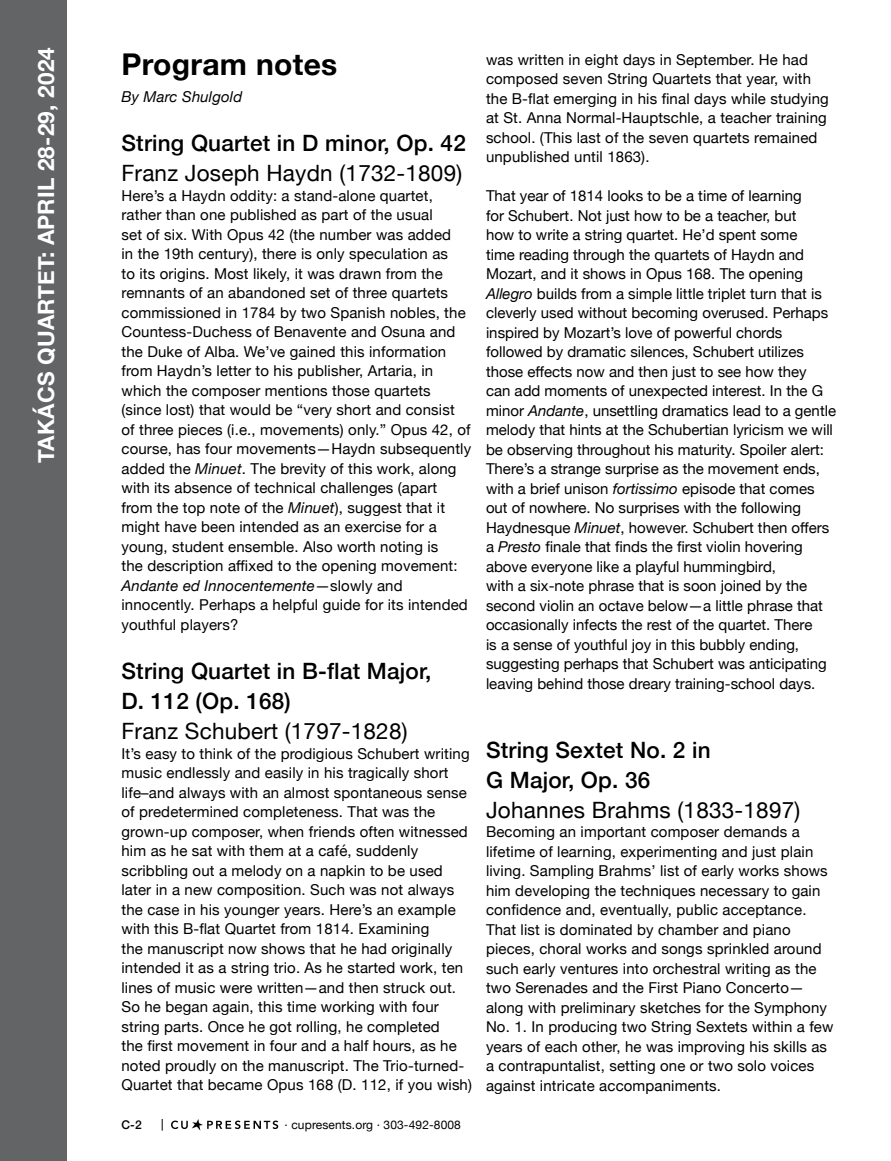
<style>
.page{position:relative;width:891px;height:1161px;background:#fff}
.page>*{position:absolute;margin:0;border:0;box-sizing:border-box;transform-origin:0 0}
.H3_20pt{font:700 30px "Helvetica Neue";letter-spacing:.01em;color:#000}
.H4_15pt{font:500 22.5px/30px "Helvetica Neue";letter-spacing:.01em;color:#000}
.P_15pt{font:22.5px "Helvetica Neue";letter-spacing:.01em;color:#000}
.t1{font:700 22.5px "Helvetica Neue";letter-spacing:.01em;color:#fff}
.t2{font:15px/19.5px "Helvetica Neue";letter-spacing:.01em;color:#000}
.t3{font:italic 15px "Helvetica Neue";letter-spacing:.01em;color:#000}
.t4{font:12px "Helvetica Neue";letter-spacing:.01em;color:#000}
.t5{font:500 12px "Helvetica Neue";color:#000}
.s1{font-style:italic}
</style>
<div class="page">
<div style="left:0;top:0;width:68px;height:1161px;background:#636466"></div>
<svg style="left:162px;top:1119px;width:1px;height:12px"></svg>
<svg style="left:171px;top:1119px;width:107px;height:12px"></svg>
<h2 class="t1" style="left:28px;top:463px;width:417px;rotate:-90deg">TAKÁCS QUARTET: APRIL 28-29, 2024</h2>
<h3 class="H3_20pt" style="left:122px;top:41px;width:217px">Program notes</h3>
<p class="t3" style="left:122px;top:86px;width:122px">By Marc Shulgold</p>
<h4 class="H4_15pt" style="left:122px;top:126px;width:346px">String Quartet in D minor, Op. 42</h4>
<p class="P_15pt" style="left:122px;top:157px;width:342px">Franz Joseph Haydn (1732-1809)</p>
<p class="t2" style="left:122px;top:186px;width:351px">Here’s a Haydn oddity: a stand-alone quartet, rather than one published as part of the usual<br>set of six. With Opus 42 (the number was added<br>in the 19th century), there is only speculation as<br>to its origins. Most likely, it was drawn from the remnants of an abandoned set of three quartets commissioned in 1784 by two Spanish nobles, the Countess-Duchess of Benavente and Osuna and the Duke of Alba. We’ve gained this information from Haydn’s letter to his publisher, Artaria, in which the composer mentions those quartets (since lost) that would be “very short and consist of three pieces (i.e., movements) only.” Opus 42, of course, has four movements—Haydn subsequently added the <span class="s1">Minuet</span>. The brevity of this work, along with its absence of technical challenges (apart from the top note of the <span class="s1">Minuet</span>), suggest that it might have been intended as an exercise for a young, student ensemble. Also worth noting is<br>the description affixed to the opening movement:<br><span class="s1">Andante ed Innocentemente</span>—slowly and innocently. Perhaps a helpful guide for its intended youthful players?</p>
<h4 class="H4_15pt" style="left:122px;top:654px;width:311px">String Quartet in B-flat Major,<br>D. 112 (Op. 168)</h4>
<p class="P_15pt" style="left:122px;top:715px;width:288px">Franz Schubert (1797-1828)</p>
<p class="t2" style="left:122px;top:744px;width:352px">It’s easy to think of the prodigious Schubert writing music endlessly and easily in his tragically short life–and always with an almost spontaneous sense of predetermined completeness. That was the grown-up composer, when friends often witnessed him as he sat with them at a café, suddenly scribbling out a melody on a napkin to be used later in a new composition. Such was not always the case in his younger years. Here’s an example with this B-flat Quartet from 1814. Examining<br>the manuscript now shows that he had originally intended it as a string trio. As he started work, ten lines of music were written—and then struck out.<br>So he began again, this time working with four string parts. Once he got rolling, he completed<br>the first movement in four and a half hours, as he noted proudly on the manuscript. The Trio-turned-Quartet that became Opus 168 (D. 112, if you wish)</p>
<p class="t5" style="left:122px;top:1115px;width:22px">C-2</p>
<p class="t4" style="left:285px;top:1116px;width:178px">· cupresents.org · 303-492-8008</p>
<p class="t2" style="left:486px;top:50px;width:344px">was written in eight days in September. He had composed seven String Quartets that year, with the B-flat emerging in his final days while studying at St. Anna Normal-Hauptschle, a teacher training school. (This last of the seven quartets remained unpublished until 1863).</p>
<p class="t2" style="left:486px;top:187px;width:352px">That year of 1814 looks to be a time of learning<br>for Schubert. Not just how to be a teacher, but<br>how to write a string quartet. He’d spent some<br>time reading through the quartets of Haydn and Mozart, and it shows in Opus 168. The opening <span class="s1">Allegro</span> builds from a simple little triplet turn that is cleverly used without becoming overused. Perhaps inspired by Mozart’s love of powerful chords followed by dramatic silences, Schubert utilizes those effects now and then just to see how they<br>can add moments of unexpected interest. In the G minor <span class="s1">Andante</span>, unsettling dramatics lead to a gentle melody that hints at the Schubertian lyricism we will be observing throughout his maturity. Spoiler alert:<br>There’s a strange surprise as the movement ends, with a brief unison <span class="s1">fortissimo</span> episode that comes out of nowhere. No surprises with the following Haydnesque <span class="s1">Minuet</span>, however. Schubert then offers a <span class="s1">Presto</span> finale that finds the first violin hovering above everyone like a playful hummingbird,<br>with a six-note phrase that is soon joined by the second violin an octave below—a little phrase that occasionally infects the rest of the quartet. There<br>is a sense of youthful joy in this bubbly ending, suggesting perhaps that Schubert was anticipating leaving behind those dreary training-school days.</p>
<h4 class="H4_15pt" style="left:486px;top:733px;width:226px">String Sextet No. 2 in<br>G Major, Op. 36</h4>
<p class="P_15pt" style="left:486px;top:793px;width:316px">Johannes Brahms (1833-1897)</p>
<p class="t2" style="left:486px;top:823px;width:349px">Becoming an important composer demands a lifetime of learning, experimenting and just plain living. Sampling Brahms’ list of early works shows him developing the techniques necessary to gain confidence and, eventually, public acceptance.<br>That list is dominated by chamber and piano pieces, choral works and songs sprinkled around such early ventures into orchestral writing as the two Serenades and the First Piano Concerto— along with preliminary sketches for the Symphony No. 1. In producing two String Sextets within a few years of each other, he was improving his skills as a contrapuntalist, setting one or two solo voices against intricate accompaniments.</p>
</div>
